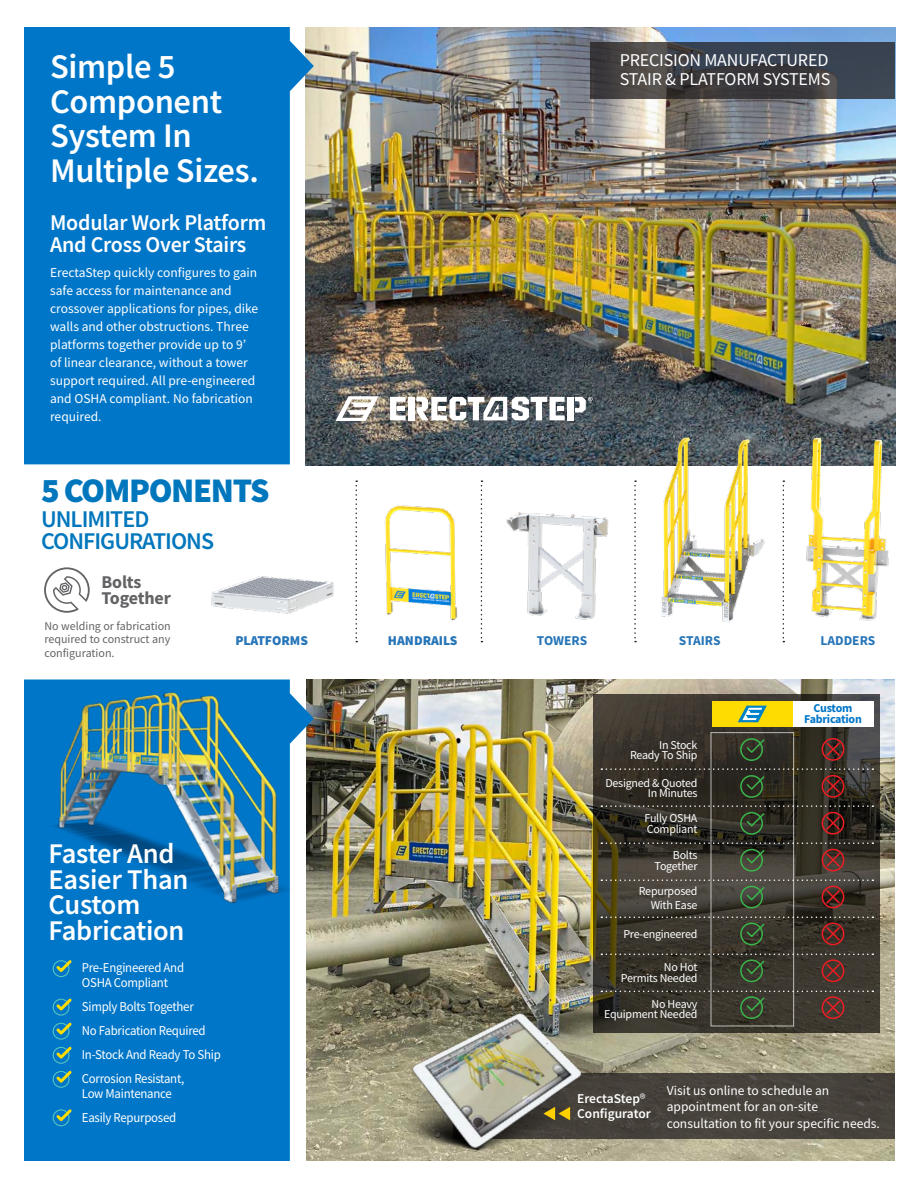
<style>
.page{position:relative;width:918px;height:1188px;background:#fff}
.page>*{position:absolute;margin:0;border:0;box-sizing:border-box;transform-origin:0 0}
.t1{font:600 34.5px/34.5px "Source Sans Pro";letter-spacing:-.01em;color:#fff}
.t2{font:900 34.5px "Source Sans Pro";letter-spacing:-.04em;color:#0076bc}
.t3{font:600 28.5px/25.5px "Source Sans Pro";letter-spacing:-.01em;color:#fff}
.t4{font:600 24px/22px "Source Sans Pro";letter-spacing:-.04em;color:#0076bc}
.t5{font:600 22.5px/22.5px "Source Sans Pro";letter-spacing:-.01em;color:#fff}
.t6{font:18px/19.5px "Source Sans Pro";letter-spacing:-.01em;color:#fff}
.t7{font:700 18px/16.5px "Source Sans Pro";letter-spacing:-.01em;color:#636366}
.t8{font:13.5px/18px "Source Sans Pro";color:#fff}
.t9{font:13.5px/23.9px "Source Sans Pro";letter-spacing:-.02em;color:#fff;scale:.95 1}
.t10{font:600 13.5px/15px "Source Sans Pro";color:#fff}
.t11{font:700 13.5px "Source Sans Pro";color:#2675b8}
.t12{font:900 13.5px "Source Sans Pro";color:#2675b8}
.t13{font:12px/10.5px "Source Sans Pro";letter-spacing:-.02em;color:#fff;text-align:right}
.t14{font:12px/13.5px "Source Sans Pro";color:#636366;text-align:justify}
.t15{font:700 12px/10.5px "Source Sans Pro";letter-spacing:-.02em;color:#0076c8;text-align:center}
.s1{font-weight:400}
</style>
<div class="page">
<img style="left:306px;top:679px;width:589px;height:482px">
<img style="left:314px;top:27px;width:581px;height:438px">
<svg style="left:44px;top:567px;width:46px;height:46px"></svg>
<img style="left:206px;top:458px;width:139px;height:156px">
<img style="left:371px;top:459px;width:98px;height:162px">
<img style="left:498px;top:453px;width:115px;height:167px">
<img style="left:644px;top:434px;width:128px;height:189px">
<img style="left:789px;top:436px;width:107px;height:185px">
<svg style="left:590px;top:42px;width:305px;height:57px;background:#3d3f46"></svg>
<svg style="left:24px;top:27px;width:290px;height:437px;background:#107cc8"></svg>
<svg style="left:24px;top:680px;width:290px;height:481px;background:#167fc7"></svg>
<div style="left:453px;top:1073px;width:442px;height:66px;background:#47423b"></div>
<img style="left:368px;top:1041px;width:19px;height:117px">
<img style="left:387px;top:976px;width:215px;height:185px">
<svg style="left:543px;top:1107px;width:27px;height:13px"></svg>
<svg style="left:356px;top:480px;width:1px;height:162px"></svg>
<svg style="left:481px;top:480px;width:1px;height:162px"></svg>
<svg style="left:634px;top:480px;width:2px;height:162px"></svg>
<svg style="left:783px;top:480px;width:1px;height:162px"></svg>
<svg style="left:575px;top:397px;width:18px;height:16px"></svg>
<div style="left:567px;top:397px;width:7px;height:23px;background:#fff"></div>
<div style="left:409px;top:397px;width:6px;height:23px;background:#fff"></div>
<svg style="left:390px;top:397px;width:16px;height:23px"></svg>
<svg style="left:417px;top:397px;width:148px;height:23px"></svg>
<svg style="left:335px;top:396px;width:44px;height:25px"></svg>
<img style="left:39px;top:810px;width:273px;height:110px">
<img style="left:47px;top:683px;width:246px;height:229px">
<svg style="left:593px;top:694px;width:287px;height:338px;background:#3b372e"></svg>
<div style="left:793px;top:701px;width:80px;height:26px;background:#fff"></div>
<div style="left:712px;top:701px;width:81px;height:26px;background:#ffdc01"></div>
<svg style="left:825px;top:741px;width:16px;height:16px"></svg>
<div style="left:822px;top:738px;width:22px;height:23px;border:2px solid #ee1d23;border-radius:50%"></div>
<div style="left:822px;top:775px;width:22px;height:23px;border:2px solid #ee1d23;border-radius:50%"></div>
<div style="left:822px;top:812px;width:22px;height:23px;border:2px solid #ee1d23;border-radius:50%"></div>
<div style="left:822px;top:849px;width:22px;height:22px;border:2px solid #ee1d23;border-radius:50%"></div>
<div style="left:822px;top:886px;width:22px;height:22px;border:2px solid #ee1d23;border-radius:50%"></div>
<div style="left:822px;top:923px;width:22px;height:22px;border:2px solid #ee1d23;border-radius:50%"></div>
<div style="left:822px;top:959px;width:22px;height:23px;border:2px solid #ee1d23;border-radius:50%"></div>
<div style="left:822px;top:996px;width:22px;height:23px;border:2px solid #ee1d23;border-radius:50%"></div>
<svg style="left:745px;top:738px;width:21px;height:16px"></svg>
<div style="left:740px;top:738px;width:23px;height:23px;border:2px solid #3ab54a;border-radius:50%"></div>
<svg style="left:601px;top:768px;width:272px;height:26px;background:#363027"></svg>
<div style="left:740px;top:775px;width:23px;height:23px;border:2px solid #3ab54a;border-radius:50%"></div>
<svg style="left:601px;top:805px;width:272px;height:26px;background:#332d25"></svg>
<div style="left:740px;top:812px;width:23px;height:23px;border:2px solid #3ab54a;border-radius:50%"></div>
<svg style="left:601px;top:842px;width:272px;height:26px;background:#3f382e"></svg>
<div style="left:740px;top:849px;width:23px;height:23px;border:2px solid #3ab54a;border-radius:50%"></div>
<svg style="left:601px;top:879px;width:272px;height:26px;background:#4b453b"></svg>
<div style="left:740px;top:886px;width:23px;height:22px;border:2px solid #3ab54a;border-radius:50%"></div>
<svg style="left:601px;top:917px;width:272px;height:25px;background:#3f372d"></svg>
<div style="left:740px;top:923px;width:23px;height:22px;border:2px solid #3ab54a;border-radius:50%"></div>
<svg style="left:601px;top:954px;width:272px;height:25px;background:#3e372d"></svg>
<div style="left:740px;top:959px;width:23px;height:23px;border:2px solid #3ab54a;border-radius:50%"></div>
<svg style="left:601px;top:991px;width:272px;height:25px;background:#403930"></svg>
<div style="left:740px;top:996px;width:23px;height:23px;border:2px solid #3ab54a;border-radius:50%"></div>
<svg style="left:738px;top:706px;width:29px;height:16px"></svg>
<div style="left:53px;top:960px;width:17px;height:17px;border:1px solid #56c3bf;border-radius:50%"></div>
<svg style="left:54px;top:957px;width:20px;height:18px"></svg>
<div style="left:53px;top:999px;width:17px;height:17px;border:1px solid #56c3bf;border-radius:50%"></div>
<svg style="left:54px;top:996px;width:20px;height:17px"></svg>
<div style="left:53px;top:1023px;width:17px;height:17px;border:1px solid #56c3bf;border-radius:50%"></div>
<svg style="left:54px;top:1020px;width:20px;height:17px"></svg>
<div style="left:53px;top:1047px;width:17px;height:17px;border:1px solid #56c3bf;border-radius:50%"></div>
<svg style="left:54px;top:1044px;width:20px;height:17px"></svg>
<div style="left:53px;top:1071px;width:17px;height:17px;border:1px solid #56c3bf;border-radius:50%"></div>
<svg style="left:54px;top:1068px;width:20px;height:17px"></svg>
<div style="left:53px;top:1109px;width:17px;height:17px;border:1px solid #56c3bf;border-radius:50%"></div>
<svg style="left:54px;top:1107px;width:20px;height:17px"></svg>
<h1 class="t1" style="left:50px;top:49px;width:210px">Simple 5<br>Component<br>System In<br>Multiple Sizes.</h1>
<h3 class="t5" style="left:50px;top:211px;width:218px">Modular Work Platform<br>And Cross Over Stairs</h3>
<p class="t8" style="left:50px;top:263px;width:210px">ErectaStep quickly configures to gain safe access for maintenance and crossover applications for pipes, dike walls and other obstructions. Three platforms together provide up to 9’ of linear clearance, without a tower support required. All pre-engineered and OSHA compliant. No fabrication required.</p>
<h3 class="t6" style="left:620px;top:50px;width:212px">PRECISION MANUFACTURED<br>STAIR &amp; PLATFORM SYSTEMS</h3>
<h1 class="t2" style="left:41px;top:466px;width:230px">5 COMPONENTS</h1>
<h3 class="t4" style="left:41px;top:508px;width:175px">UNLIMITED<br>CONFIGURATIONS</h3>
<h3 class="t7" style="left:101px;top:573px;width:71px">Bolts<br>Together</h3>
<p class="t14" style="left:44px;top:619px;width:128px">No welding or fabrication required to construct any configuration.</p>
<p class="t12" style="left:235px;top:631px;width:74px">PLATFORMS</p>
<p class="t12" style="left:388px;top:632px;width:71px">HANDRAILS</p>
<p class="t11" style="left:537px;top:632px;width:52px">TOWERS</p>
<p class="t11" style="left:679px;top:632px;width:43px">STAIRS</p>
<p class="t11" style="left:821px;top:632px;width:56px">LADDERS</p>
<p class="t15" style="left:804px;top:703px;width:59px">Custom<br>Fabrication</p>
<p class="t13" style="left:630px;top:739px;width:69px">In Stock<br>Ready To Ship</p>
<p class="t13" style="left:605px;top:778px;width:94px">Designed &amp; Quoted<br>In Minutes</p>
<p class="t13" style="left:645px;top:813px;width:54px;text-align:left">Fully OSHA<br>Compliant</p>
<p class="t13" style="left:655px;top:850px;width:44px">Bolts<br>Together</p>
<p class="t13" style="left:639px;top:885px;width:60px;line-height:13.5px">Repurposed<br>With Ease</p>
<p class="t13" style="left:623px;top:929px;width:76px">Pre-engineered</p>
<p class="t13" style="left:621px;top:962px;width:78px">No Hot<br>Permits Needed</p>
<p class="t13" style="left:604px;top:998px;width:95px">No Heavy<br>Equipment Needed</p>
<h2 class="t3" style="left:49px;top:841px;width:141px">Faster And<br>Easier Than<br>Custom<br>Fabrication</h2>
<p class="t9" style="left:82px;top:960px;width:109px;line-height:15px">Pre-Engineered And<br>OSHA Compliant</p>
<p class="t9" style="left:82px;top:995px;width:148px">Simply Bolts Together<br>No Fabrication Required<br>In-Stock And Ready To Ship<br>Corrosion Resistant,</p>
<p class="t9" style="left:82px;top:1082px;width:101px">Low Maintenance<br>Easily Repurposed</p>
<p class="t8" style="left:667px;top:1082px;width:215px;line-height:16.5px">Visit us online to schedule an appointment for an on-site consultation to fit your specific needs.</p>
<p class="t10" style="left:577px;top:1091px;width:75px">ErectaStep<span class="s1">®<br></span>Configurator</p>
</div>
